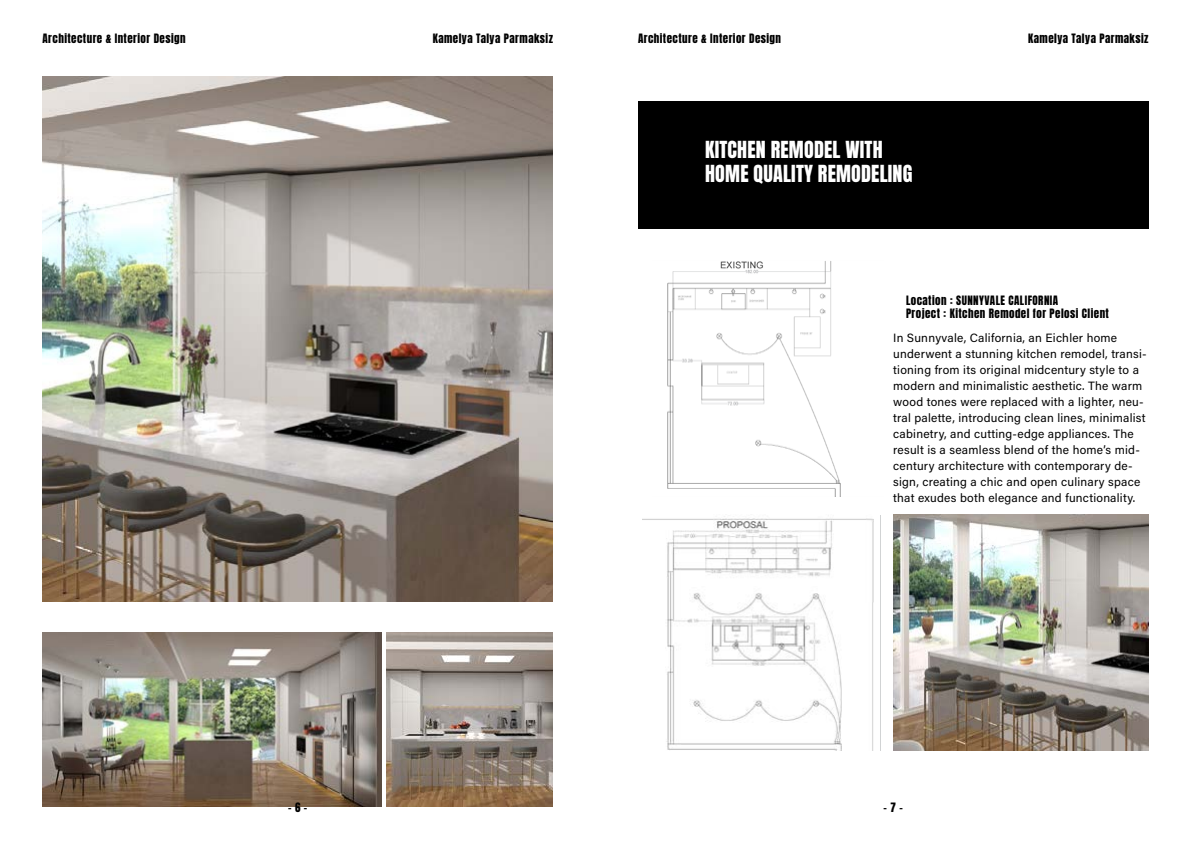
<style>
.page{position:relative;width:1191px;height:842px;background:#fff}
.page>*{position:absolute;margin:0;border:0;box-sizing:border-box;transform-origin:0 0}
.t1{font:20px/24px "Anton";letter-spacing:.01em;color:#fff}
.t2{font:12px/16px "Acumin Pro";letter-spacing:.02em;color:#000}
.t3{font:11px/13.2px "Anton";letter-spacing:.04em;color:#000}
</style>
<div class="page">
<img style="left:43px;top:77px;width:510px;height:524px">
<img style="left:667px;top:261px;width:174px;height:236px">
<img style="left:43px;top:633px;width:338px;height:174px">
<img style="left:386px;top:633px;width:167px;height:174px">
<img style="left:643px;top:516px;width:231px;height:235px">
<img style="left:893px;top:515px;width:255px;height:236px">
<div style="left:638px;top:101px;width:510px;height:128px;background:#000"></div>
<p class="t3" style="left:43px;top:32px;width:145px">Architecture &amp; Interior Design</p>
<p class="t3" style="left:433px;top:32px;width:122px">Kamelya Talya Parmaksiz</p>
<p class="t3" style="left:638px;top:32px;width:145px">Architecture &amp; Interior Design</p>
<p class="t3" style="left:1028px;top:32px;width:122px">Kamelya Talya Parmaksiz</p>
<h1 class="t1" style="left:705px;top:140px;width:209px">KITCHEN REMODEL WITH<br>HOME QUALITY REMODELING</h1>
<p class="t3" style="left:906px;top:294px;width:204px">Location : SUNNYVALE CALIFORNIA<br>Project : Kitchen Remodel for Pelosi Client</p>
<p class="t2" style="left:893px;top:330px;width:255px">In Sunnyvale, California, an Eichler home underwent a stunning kitchen remodel, transi&shy;tioning from its original midcentury style to a modern and minimalistic aesthetic. The warm wood tones were replaced with a lighter, neu&shy;tral palette, introducing clean lines, minimalist cabinetry, and cutting-edge appliances. The result is a seamless blend of the home’s mid&shy;century architecture with contemporary de&shy;sign, creating a chic and open culinary space that exudes both elegance and functionality.</p>
<p class="t3" style="left:288px;top:801px;width:21px">- 6 -</p>
<p class="t3" style="left:883px;top:801px;width:21px">- 7 -</p>
</div>
